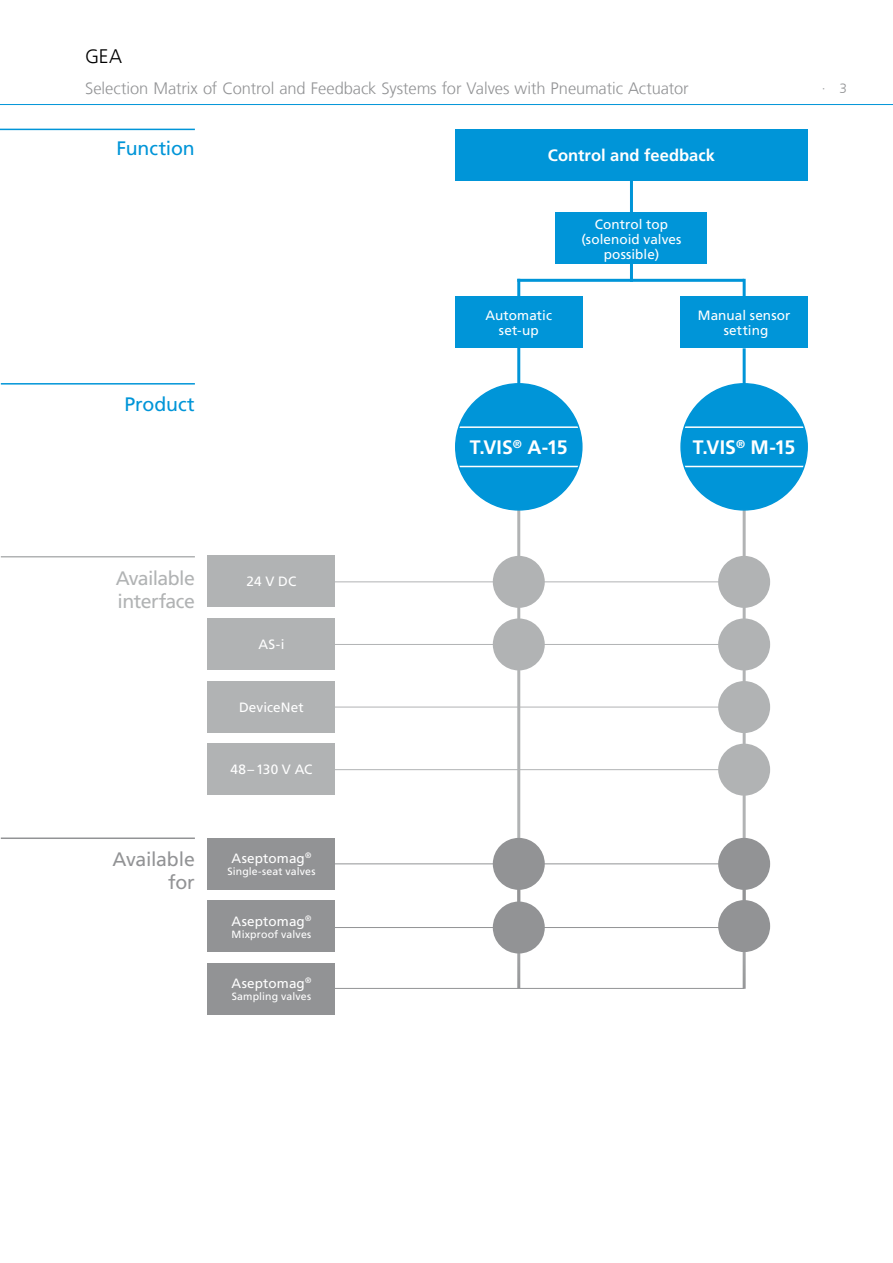
<style>
.page{position:relative;width:893px;height:1263px;background:#fff}
.page>*{position:absolute;margin:0;border:0;box-sizing:border-box;transform-origin:0 0}
.t1{font:700 19.5px "Frutiger LT Com";letter-spacing:.005em;color:#fff}
.t2{font:19.5px/23.4px "Frutiger LT Com";letter-spacing:-.03em;color:#b1b3b4}
.t3{font:19.5px "Frutiger LT Com";letter-spacing:-.005em;color:#0095d8}
.t4{font:19.5px/23.4px "Frutiger LT Com";letter-spacing:-.01em;color:#929395;text-align:right}
.t5{font:300 19.5px "Frutiger LT Com";color:#000}
.t6{font:300 16.5px "Frutiger LT Com";letter-spacing:-.005em;color:#929395}
.t7{font:700 16.5px "Frutiger LT Com";color:#fff}
.t8{font:13.5px/15px "Frutiger LT Com";letter-spacing:.01em;color:#fff;text-align:center}
.t9{font:300 13.5px "Frutiger LT Com";color:#929395}
.t10{font:10.5px "Frutiger LT Com";letter-spacing:.015em;color:#fff}
</style>
<div class="page">
<hr style="left:0;top:104px;width:893px;height:1px;background:#0095d8">
<hr style="left:301px;top:988px;width:443px;height:1px;background:#929395">
<hr style="left:0;top:129px;width:195px;height:1px;background:#0095d8">
<hr style="left:1px;top:556px;width:194px;height:1px;background:#b1b3b4">
<hr style="left:1px;top:383px;width:194px;height:2px;background:#0095d8">
<hr style="left:1px;top:837px;width:194px;height:2px;background:#929395">
<hr style="left:743px;top:348px;width:3px;height:87px;background:#0095d8">
<div style="left:455px;top:129px;width:353px;height:52px;background:#0095d8"></div>
<hr style="left:301px;top:581px;width:443px;height:1px;background:#b1b3b4">
<div style="left:208px;top:555px;width:127px;height:52px;background:#b1b3b4"></div>
<div style="left:493px;top:556px;width:52px;height:52px;background:#b1b3b4;border-radius:50%"></div>
<div style="left:718px;top:556px;width:52px;height:52px;background:#b1b3b4;border-radius:50%"></div>
<hr style="left:301px;top:769px;width:443px;height:1px;background:#b1b3b4">
<div style="left:208px;top:743px;width:127px;height:52px;background:#b1b3b4"></div>
<div style="left:718px;top:744px;width:52px;height:52px;background:#b1b3b4;border-radius:50%"></div>
<hr style="left:301px;top:644px;width:443px;height:1px;background:#b1b3b4">
<div style="left:208px;top:618px;width:127px;height:52px;background:#b1b3b4"></div>
<div style="left:718px;top:618px;width:52px;height:52px;background:#b1b3b4;border-radius:50%"></div>
<div style="left:493px;top:618px;width:52px;height:52px;background:#b1b3b4;border-radius:50%"></div>
<hr style="left:301px;top:707px;width:443px;height:1px;background:#b1b3b4">
<div style="left:208px;top:681px;width:127px;height:52px;background:#b1b3b4"></div>
<div style="left:718px;top:681px;width:52px;height:52px;background:#b1b3b4;border-radius:50%"></div>
<hr style="left:630px;top:179px;width:3px;height:103px;background:#0095d8">
<div style="left:556px;top:212px;width:151px;height:52px;background:#0095d8"></div>
<hr style="left:743px;top:279px;width:3px;height:17px;background:#0095d8">
<hr style="left:517px;top:279px;width:3px;height:168px;background:#0095d8">
<hr style="left:517px;top:279px;width:227px;height:3px;background:#0095d8">
<div style="left:455px;top:296px;width:128px;height:52px;background:#0095d8"></div>
<div style="left:680px;top:296px;width:128px;height:52px;background:#0095d8"></div>
<div style="left:681px;top:384px;width:126px;height:126px;background:#0095d8;border-radius:50%"></div>
<hr style="left:680px;top:426px;width:128px;height:2px;background:#fff">
<hr style="left:680px;top:466px;width:128px;height:1px;background:#fff">
<hr style="left:301px;top:863px;width:441px;height:1px;background:#929395">
<div style="left:493px;top:838px;width:52px;height:52px;background:#929395;border-radius:50%"></div>
<div style="left:718px;top:838px;width:52px;height:52px;background:#929395;border-radius:50%"></div>
<div style="left:208px;top:837px;width:127px;height:52px;background:#929395"></div>
<div style="left:493px;top:901px;width:52px;height:52px;background:#929395;border-radius:50%"></div>
<div style="left:718px;top:900px;width:52px;height:52px;background:#929395;border-radius:50%"></div>
<div style="left:208px;top:963px;width:127px;height:52px;background:#929395"></div>
<hr style="left:301px;top:927px;width:443px;height:1px;background:#929395">
<div style="left:208px;top:900px;width:127px;height:52px;background:#929395"></div>
<div style="left:456px;top:384px;width:126px;height:126px;background:#0095d8;border-radius:50%"></div>
<hr style="left:455px;top:426px;width:128px;height:2px;background:#fff">
<hr style="left:455px;top:466px;width:128px;height:1px;background:#fff">
<hr style="left:517px;top:864px;width:3px;height:63px;background:#929395">
<hr style="left:743px;top:860px;width:3px;height:67px;background:#929395">
<h1 class="t5" style="left:85px;top:45px;width:38px">GEA</h1>
<p class="t6" style="left:85px;top:79px;width:605px">Selection Matrix of Control and Feedback Systems for Valves with Pneumatic Actuator</p>
<p class="t9" style="left:822px;top:80px;width:27px">· 3</p>
<h1 class="t3" style="left:116px;top:137px;width:80px">Function</h1>
<h1 class="t3" style="left:124px;top:393px;width:72px">Product</h1>
<h1 class="t2" style="left:116px;top:566px;width:81px">Available interface</h1>
<h1 class="t4" style="left:113px;top:848px;width:84px">Available for</h1>
<p class="t8" style="left:247px;top:574px;width:51px">24 V DC</p>
<p class="t8" style="left:258px;top:637px;width:28px">AS-i</p>
<p class="t8" style="left:239px;top:700px;width:66px">DeviceNet</p>
<p class="t8" style="left:230px;top:762px;width:84px">48–130 V AC</p>
<p class="t8" style="left:231px;top:850px;width:81px">Aseptomag<sup>®</sup></p>
<p class="t10" style="left:227px;top:865px;width:90px">Single-seat valves</p>
<p class="t8" style="left:231px;top:913px;width:81px">Aseptomag<sup>®</sup></p>
<p class="t10" style="left:232px;top:928px;width:81px">Mixproof valves</p>
<p class="t8" style="left:231px;top:976px;width:81px">Aseptomag<sup>®</sup></p>
<p class="t10" style="left:232px;top:990px;width:81px">Sampling valves</p>
<p class="t7" style="left:548px;top:145px;width:169px">Control and feedback</p>
<p class="t8" style="left:581px;top:216px;width:102px">Control top (solenoid valves possible)</p>
<p class="t8" style="left:485px;top:308px;width:68px">Automatic set-up</p>
<p class="t8" style="left:698px;top:308px;width:94px">Manual sensor setting</p>
<h1 class="t1" style="left:470px;top:436px;width:100px">T.VIS<sup>®</sup> A-15</h1>
<h1 class="t1" style="left:693px;top:436px;width:104px">T.VIS<sup>®</sup> M-15</h1>
</div>
